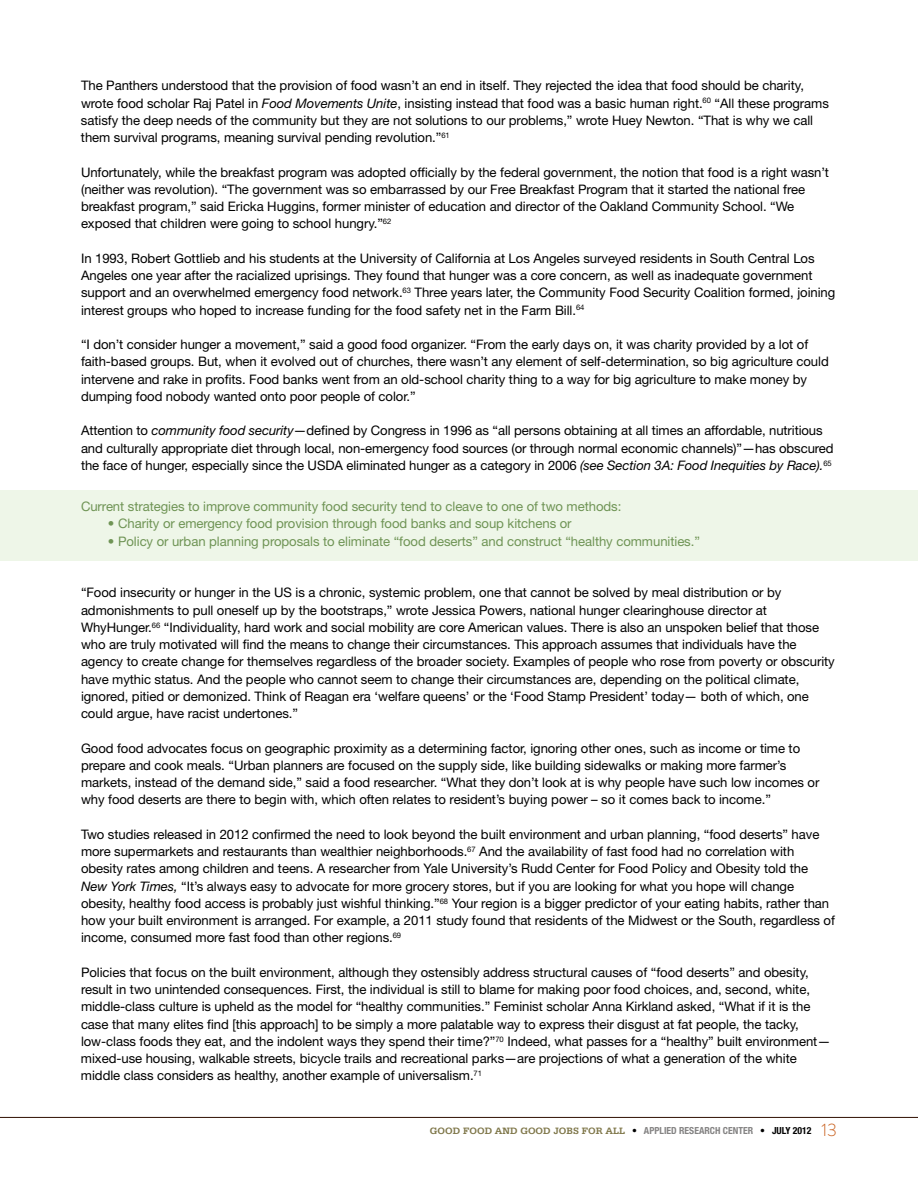
<style>
.page{position:relative;width:918px;height:1188px;background:#fff}
.page>*{position:absolute;margin:0;border:0;box-sizing:border-box;transform-origin:0 0}
.t1{font:13.2px/17.2px "Helvetica Neue LT Pro";letter-spacing:-.005em;color:#000}
.t2{font:13.2px "Helvetica Neue LT Pro";letter-spacing:-.005em;color:#6f9455}
.t3{font:700 9.75px "Serifa";color:#7f774a}
.s1{font-style:italic}
.s2{font-family:"Helvetica Neue LT Pro";font-stretch:condensed;color:#000}
.s3{font-family:"Helvetica Neue LT Pro";font-stretch:condensed;color:#848383}
.s4{font-family:"Brandon Grotesque";font-weight:300;font-size:18px;color:#ca6322}
</style>
<div class="page">
<hr style="left:0;top:1117px;width:918px;height:1px;background:#2f0f00">
<div style="left:0;top:490px;width:918px;height:71px;background:#eef6e8"></div>
<p class="t1" style="left:81px;top:77px;width:749px">The Panthers understood that the provision of food wasn’t an end in itself. They rejected the idea that food should be charity, wrote food scholar Raj Patel in <span class="s1">Food Movements Unite</span>, insisting instead that food was a basic human right.<sup>60</sup> “All these programs satisfy the deep needs of the community but they are not solutions to our problems,” wrote Huey Newton. “That is why we call them survival programs, meaning survival pending revolution.”<sup>61</sup></p>
<p class="t1" style="left:81px;top:163px;width:750px">Unfortunately, while the breakfast program was adopted officially by the federal government, the notion that food is a right wasn’t (neither was revolution). “The government was so embarrassed by our Free Breakfast Program that it started the national free breakfast program,” said Ericka Huggins, former minister of education and director of the Oakland Community School. “We exposed that children were going to school hungry.”<sup>62</sup></p>
<p class="t1" style="left:81px;top:249px;width:756px">In 1993, Robert Gottlieb and his students at the University of California at Los Angeles surveyed residents in South Central Los Angeles one year after the racialized uprisings. They found that hunger was a core concern, as well as inadequate government support and an overwhelmed emergency food network.<sup>63</sup> Three years later, the Community Food Security Coalition formed, joining interest groups who hoped to increase funding for the food safety net in the Farm Bill.<sup>64</sup></p>
<p class="t1" style="left:81px;top:336px;width:749px">“I don’t consider hunger a movement,” said a good food organizer. “From the early days on, it was charity provided by a lot of faith-based groups. But, when it evolved out of churches, there wasn’t any element of self-determination, so big agriculture could intervene and rake in profits. Food banks went from an old-school charity thing to a way for big agriculture to make money by dumping food nobody wanted onto poor people of color.”</p>
<p class="t1" style="left:81px;top:422px;width:754px">Attention to <span class="s1">community food security</span>—defined by Congress in 1996 as “all persons obtaining at all times an affordable, nutritious and culturally appropriate diet through local, non-emergency food sources (or through normal economic channels)”—has obscured the face of hunger, especially since the USDA eliminated hunger as a category in 2006 <span class="s1">(see Section 3A: Food Inequities by Race).</span><sup>65</sup></p>
<p class="t2" style="left:81px;top:499px;width:542px">Current strategies to improve community food security tend to cleave to one of two methods:</p>
<p class="t2" style="left:108px;top:516px;width:465px">• Charity or emergency food provision through food banks and soup kitchens or</p>
<p class="t2" style="left:108px;top:533px;width:593px">• Policy or urban planning proposals to eliminate “food deserts” and construct “healthy communities.”</p>
<p class="t1" style="left:81px;top:584px;width:755px">“Food insecurity or hunger in the US is a chronic, systemic problem, one that cannot be solved by meal distribution or by admonishments to pull oneself up by the bootstraps,” wrote Jessica Powers, national hunger clearinghouse director at WhyHunger.<sup>66</sup> “Individuality, hard work and social mobility are core American values. There is also an unspoken belief that those who are truly motivated will find the means to change their circumstances. This approach assumes that individuals have the agency to create change for themselves regardless of the broader society. Examples of people who rose from poverty or obscurity have mythic status. And the people who cannot seem to change their circumstances are, depending on the political climate, ignored, pitied or demonized. Think of Reagan era ‘welfare queens’ or the ‘Food Stamp President’ today— both of which, one could argue, have racist undertones.”</p>
<p class="t1" style="left:81px;top:739px;width:740px">Good food advocates focus on geographic proximity as a determining factor, ignoring other ones, such as income or time to prepare and cook meals. “Urban planners are focused on the supply side, like building sidewalks or making more farmer’s markets, instead of the demand side,” said a food researcher. “What they don’t look at is why people have such low incomes or why food deserts are there to begin with, which often relates to resident’s buying power – so it comes back to income.”</p>
<p class="t1" style="left:81px;top:825px;width:756px">Two studies released in 2012 confirmed the need to look beyond the built environment and urban planning, “food deserts” have more supermarkets and restaurants than wealthier neighborhoods.<sup>67</sup> And the availability of fast food had no correlation with obesity rates among children and teens. A researcher from Yale University’s Rudd Center for Food Policy and Obesity told the <span class="s1">New York Times,</span> “It’s always easy to advocate for more grocery stores, but if you are looking for what you hope will change obesity, healthy food access is probably just wishful thinking.”<sup>68</sup> Your region is a bigger predictor of your eating habits, rather than how your built environment is arranged. For example, a 2011 study found that residents of the Midwest or the South, regardless of income, consumed more fast food than other regions.<sup>69</sup></p>
<p class="t1" style="left:81px;top:963px;width:751px">Policies that focus on the built environment, although they ostensibly address structural causes of “food deserts” and obesity, result in two unintended consequences. First, the individual is still to blame for making poor food choices, and, second, white, middle-class culture is upheld as the model for “healthy communities.” Feminist scholar Anna Kirkland asked, “What if it is the case that many elites find [this approach] to be simply a more palatable way to express their disgust at fat people, the tacky, low-class foods they eat, and the indolent ways they spend their time?”<sup>70</sup> Indeed, what passes for a “healthy” built environment— mixed-use housing, walkable streets, bicycle trails and recreational parks—are projections of what a generation of the white middle class considers as healthy, another example of universalism.<sup>71</sup></p>
<p class="t3" style="left:430px;top:1125px;width:409px">GOOD FOOD AND GOOD JOBS FOR ALL <span class="s2">•</span> <span class="s3">APPLIED RESEARCH CENTER</span> <span class="s2">• July 2012</span> <span class="s4">13</span></p>
</div>
